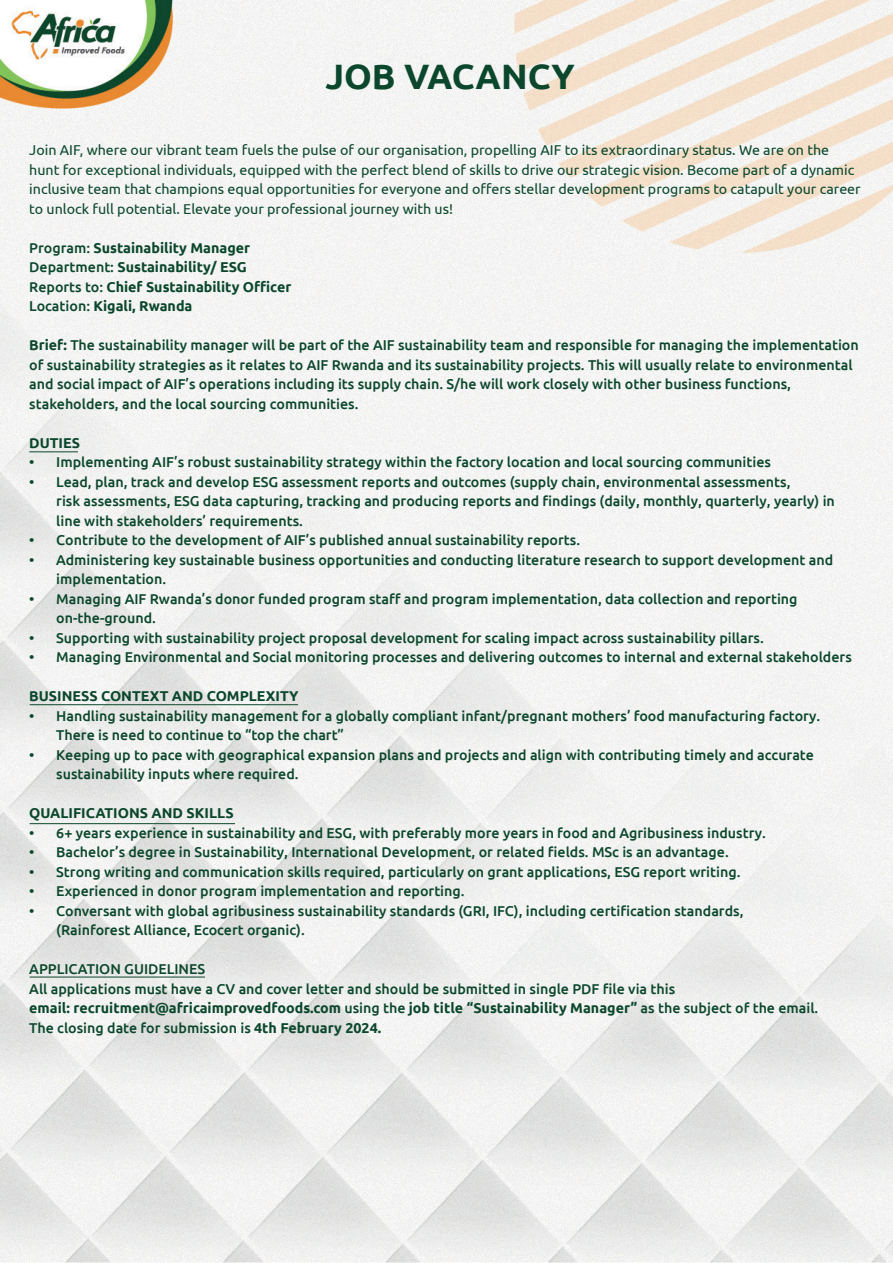
<style>
.page{position:relative;width:893px;height:1263px;background:#fff}
.page>*{position:absolute;margin:0;border:0;box-sizing:border-box;transform-origin:0 0}
.t1{font:700 35.25px "Ubuntu";color:#0b472c}
.t2{font:500 14.25px/19.5px "Ubuntu";color:#0b472c}
.t3{font:14.25px/19.5px "Ubuntu";color:#0b472c}
.t4{font:700 14.25px/19.5px "Ubuntu";color:#0b472c}
.s1{font-weight:500}
.s2{font-weight:700}
</style>
<div class="page">
<img style="left:0;top:0;width:893px;height:1263px">
<hr style="left:29px;top:451px;width:49px;height:1px;background:#0b472c">
<hr style="left:30px;top:704px;width:268px;height:1px;background:#0b472c">
<hr style="left:30px;top:823px;width:205px;height:1px;background:#0b472c">
<hr style="left:30px;top:977px;width:175px;height:1px;background:#0b472c">
<h1 class="t1" style="left:325px;top:56px;width:251px">JOB VACANCY</h1>
<p class="t3" style="left:29px;top:140px;width:833px">Join AIF, where our vibrant team fuels the pulse of our organisation, propelling AIF to its extraordinary status. We are on the hunt for exceptional individuals, equipped with the perfect blend of skills to drive our strategic vision. Become part of a dynamic inclusive team that champions equal opportunities for everyone and offers stellar development programs to catapult your career to unlock full potential. Elevate your professional journey with us!</p>
<p class="t4" style="left:29px;top:238px;width:264px"><span class="s1">Program:</span> Sustainability Manager <span class="s1">Department:</span> Sustainability/ ESG <span class="s1">Reports to:</span> Chief Sustainability Officer <span class="s1">Location:</span> Kigali, Rwanda</p>
<p class="t2" style="left:29px;top:335px;width:831px"><span class="s2">Brief:</span> The sustainability manager will be part of the AIF sustainability team and responsible for managing the implementation of sustainability strategies as it relates to AIF Rwanda and its sustainability projects. This will usually relate to environmental and social impact of AIF’s operations including its supply chain. S/he will work closely with other business functions, stakeholders, and the local sourcing communities.</p>
<p class="t4" style="left:29px;top:433px;width:52px">DUTIES</p>
<p class="t2" style="left:29px;top:452px;width:743px">• Implementing AIF’s robust sustainability strategy within the factory location and local sourcing communities</p>
<p class="t2" style="left:56px;top:471px;width:780px;text-indent:-27px">• Lead, plan, track and develop ESG assessment reports and outcomes (supply chain, environmental assessments,<br>risk assessments, ESG data capturing, tracking and producing reports and findings (daily, monthly, quarterly, yearly) in line with stakeholders’ requirements.</p>
<p class="t2" style="left:29px;top:530px;width:552px">• Contribute to the development of AIF’s published annual sustainability reports.</p>
<p class="t2" style="left:56px;top:549px;width:778px;text-indent:-27px">• Administering key sustainable business opportunities and conducting literature research to support development and implementation.</p>
<p class="t2" style="left:56px;top:588px;width:743px;text-indent:-27px">• Managing AIF Rwanda’s donor funded program staff and program implementation, data collection and reporting on-the-ground.</p>
<p class="t2" style="left:29px;top:627px;width:736px">• Supporting with sustainability project proposal development for scaling impact across sustainability pillars.</p>
<p class="t2" style="left:29px;top:647px;width:824px">• Managing Environmental and Social monitoring processes and delivering outcomes to internal and external stakeholders</p>
<p class="t4" style="left:29px;top:686px;width:271px">BUSINESS CONTEXT AND COMPLEXITY</p>
<p class="t2" style="left:56px;top:705px;width:766px;text-indent:-27px">• Handling sustainability management for a globally compliant infant/pregnant mothers’ food manufacturing factory.<br>There is need to continue to “top the chart”</p>
<p class="t2" style="left:56px;top:744px;width:759px;text-indent:-27px">• Keeping up to pace with geographical expansion plans and projects and align with contributing timely and accurate sustainability inputs where required.</p>
<p class="t4" style="left:29px;top:803px;width:206px">QUALIFICATIONS AND SKILLS</p>
<p class="t2" style="left:29px;top:822px;width:738px">• 6+ years experience in sustainability and ESG, with preferably more years in food and Agribusiness industry.</p>
<p class="t2" style="left:29px;top:842px;width:701px">• Bachelor’s degree in Sustainability, International Development, or related fields. MSc is an advantage.</p>
<p class="t2" style="left:29px;top:861px;width:713px">• Strong writing and communication skills required, particularly on grant applications, ESG report writing.</p>
<p class="t2" style="left:29px;top:881px;width:437px">• Experienced in donor program implementation and reporting.</p>
<p class="t2" style="left:56px;top:900px;width:689px;text-indent:-27px">• Conversant with global agribusiness sustainability standards (GRI, IFC), including certification standards, (Rainforest Alliance, Ecocert organic).</p>
<p class="t2" style="left:29px;top:959px;width:791px">APPLICATION GUIDELINES<br>All applications must have a CV and cover letter and should be submitted in single PDF file via this<br><span class="s2">email: recruitment@africaimprovedfoods.com</span> using the <span class="s2">job title “Sustainability Manager”</span> as the subject of the email.<br>The closing date for submission is <span class="s2">4th February 2024.</span></p>
</div>
